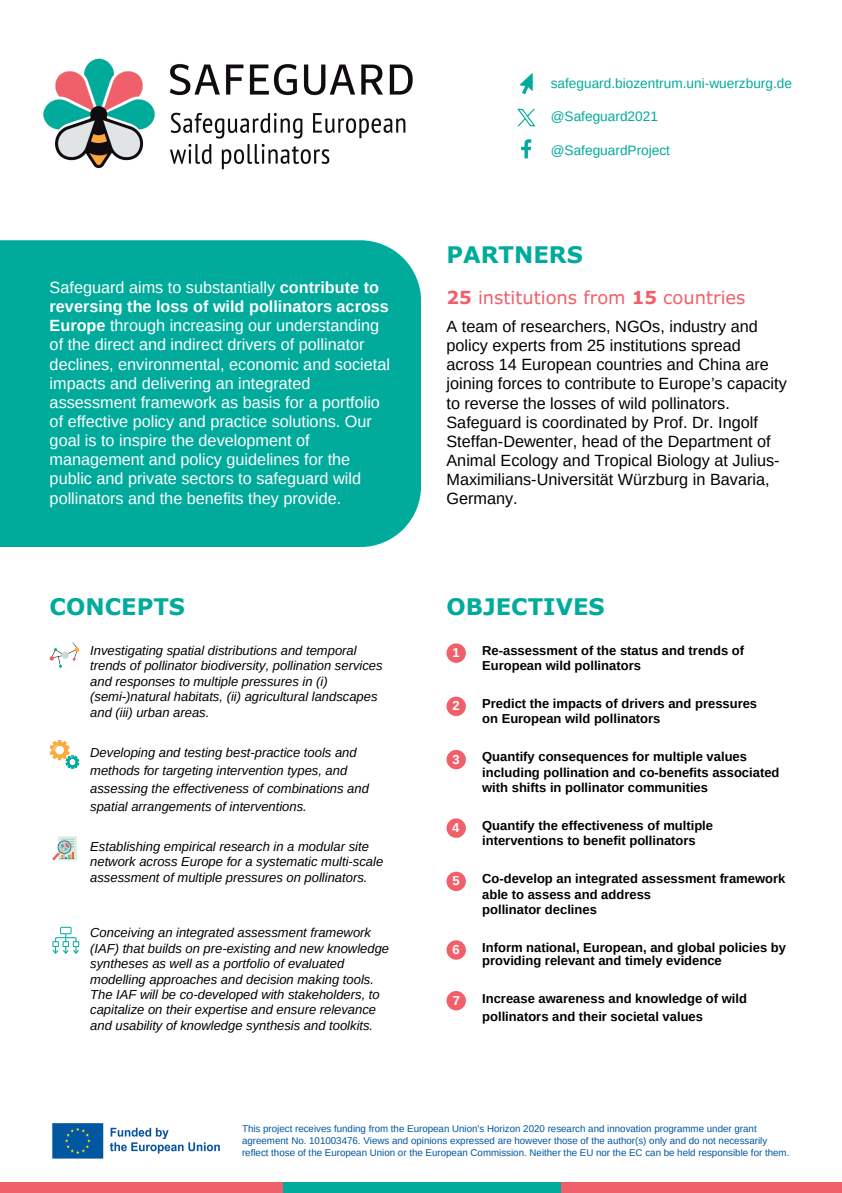
<style>
.page{position:relative;width:842px;height:1193px;background:#fff}
.page>*{position:absolute;margin:0;border:0;box-sizing:border-box;transform-origin:0 0}
.t1{font:700 22.75px "Verdana Pro";color:#00ab9b}
.t2{font:17.85px "Verdana Pro";color:#f0606a}
.t3{font:16.25px/19.1px "Arimo";color:#fff}
.t4{font:16.25px/19.1px "Arimo";color:#000}
.t5{font:13.65px "Arimo";color:#00ab9b}
.t6{font:italic 13px/15.4px "Arimo";color:#000}
.t7{font:700 13px/15.4px "Arimo";color:#000}
.t8{font:700 13px "Arimo";color:#fff}
.t9{font:9.75px/11.7px "Arimo";color:#0157a1}
.s1{font-weight:700}
</style>
<div class="page">
<img style="left:43px;top:58px;width:370px;height:112px">
<div style="left:0;top:240px;width:421px;height:307px;background:#00ab9b"></div>
<div style="left:283px;top:1182px;width:278px;height:10px;background:#00ab9b"></div>
<div style="left:0;top:1182px;width:283px;height:10px;background:#f0606a"></div>
<div style="left:561px;top:1182px;width:281px;height:10px;background:#f0606a"></div>
<img style="left:52px;top:1123px;width:168px;height:36px">
<div style="left:446px;top:643px;width:20px;height:19px;background:#f0606a;border-radius:50%"></div>
<div style="left:446px;top:696px;width:20px;height:20px;background:#f0606a;border-radius:50%"></div>
<div style="left:446px;top:749px;width:20px;height:20px;background:#f0606a;border-radius:50%"></div>
<div style="left:446px;top:818px;width:20px;height:19px;background:#f0606a;border-radius:50%"></div>
<div style="left:446px;top:871px;width:20px;height:19px;background:#f0606a;border-radius:50%"></div>
<div style="left:446px;top:940px;width:20px;height:19px;background:#f0606a;border-radius:50%"></div>
<div style="left:446px;top:990px;width:20px;height:20px;background:#f0606a;border-radius:50%"></div>
<svg style="left:517px;top:109px;width:19px;height:17px"></svg>
<svg style="left:521px;top:139px;width:10px;height:19px"></svg>
<svg style="left:520px;top:73px;width:13px;height:21px"></svg>
<svg style="left:50px;top:642px;width:29px;height:25px"></svg>
<svg style="left:50px;top:740px;width:29px;height:28px"></svg>
<svg style="left:52px;top:836px;width:25px;height:24px"></svg>
<svg style="left:52px;top:926px;width:27px;height:27px"></svg>
<p class="t5" style="left:551px;top:75px;width:243px">safeguard.biozentrum.uni-wuerzburg.de</p>
<p class="t5" style="left:551px;top:109px;width:109px">@Safeguard2021</p>
<p class="t5" style="left:551px;top:142px;width:121px">@SafeguardProject</p>
<p class="t1" style="left:446px;top:240px;width:138px">PARTNERS</p>
<p class="t3" style="left:50px;top:278px;width:342px">Safeguard aims to substantially <span class="s1">contribute to reversing the loss of wild pollinators across Europe</span> through increasing our understanding of the direct and indirect drivers of pollinator declines, environmental, economic and societal impacts and delivering an integrated assessment framework as basis for a portfolio of effective policy and practice solutions. Our goal is to inspire the development of management and policy guidelines for the public and private sectors to safeguard wild pollinators and the benefits they provide.</p>
<p class="t2" style="left:446px;top:285px;width:300px"><span class="s1">25</span> institutions from <span class="s1">15</span> countries</p>
<p class="t4" style="left:446px;top:317px;width:342px">A team of researchers, NGOs, industry and policy experts from 25 institutions spread across 14 European countries and China are joining forces to contribute to Europe’s capacity to reverse the losses of wild pollinators.<br>Safeguard is coordinated by Prof. Dr. Ingolf Steffan-Dewenter, head of the Department of Animal Ecology and Tropical Biology at Julius-Maximilians-Universität Würzburg in Bavaria, Germany.</p>
<p class="t1" style="left:50px;top:592px;width:137px">CONCEPTS</p>
<p class="t6" style="left:90px;top:642px;width:294px">Investigating spatial distributions and temporal trends of pollinator biodiversity, pollination services and responses to multiple pressures in (i) (semi-)natural habitats, (ii) agricultural landscapes and (iii) urban areas.</p>
<p class="t6" style="left:90px;top:743px;width:280px;line-height:18px">Developing and testing best-practice tools and methods for targeting intervention types, and assessing the effectiveness of combinations and spatial arrangements of interventions.</p>
<p class="t6" style="left:90px;top:838px;width:295px">Establishing empirical research in a modular site network across Europe for a systematic multi-scale assessment of multiple pressures on pollinators.</p>
<p class="t6" style="left:90px;top:924px;width:300px">Conceiving an integrated assessment framework (IAF) that builds on pre-existing and new knowledge syntheses as well as a portfolio of evaluated modelling approaches and decision making tools.<br>The IAF will be co-developed with stakeholders, to capitalize on their expertise and ensure relevance and usability of knowledge synthesis and toolkits.</p>
<p class="t1" style="left:446px;top:592px;width:160px">OBJECTIVES</p>
<p class="t7" style="left:482px;top:642px;width:263px">Re-assessment of the status and trends of<br>European wild pollinators</p>
<p class="t7" style="left:482px;top:695px;width:276px">Predict the impacts of drivers and pressures on European wild pollinators</p>
<p class="t7" style="left:482px;top:749px;width:299px">Quantify consequences for multiple values including pollination and co-benefits associated with shifts in pollinator communities</p>
<p class="t7" style="left:482px;top:817px;width:232px">Quantify the effectiveness of multiple interventions to benefit pollinators</p>
<p class="t7" style="left:482px;top:870px;width:305px">Co-develop an integrated assessment framework able to assess and address</p>
<p class="t7" style="left:482px;top:901px;width:116px">pollinator declines</p>
<p class="t7" style="left:482px;top:941px;width:305px;line-height:12.8px">Inform national, European, and global policies by providing relevant and timely evidence</p>
<p class="t7" style="left:482px;top:989px;width:266px;line-height:18px">Increase awareness and knowledge of wild pollinators and their societal values</p>
<p class="t8" style="left:453px;top:645px;width:9px">1</p>
<p class="t8" style="left:453px;top:698px;width:9px">2</p>
<p class="t8" style="left:453px;top:751px;width:9px">3</p>
<p class="t8" style="left:452px;top:820px;width:9px">4</p>
<p class="t8" style="left:453px;top:873px;width:9px">5</p>
<p class="t8" style="left:453px;top:942px;width:9px">6</p>
<p class="t8" style="left:453px;top:992px;width:9px">7</p>
<p class="t9" style="left:242px;top:1122px;width:549px">This project receives funding from the European Union's Horizon 2020 research and innovation programme under grant agreement No. 101003476. Views and opinions expressed are however those of the author(s) only and do not necessarily reflect those of the European Union or the European Commission. Neither the EU nor the EC can be held responsible for them.</p>
</div>
